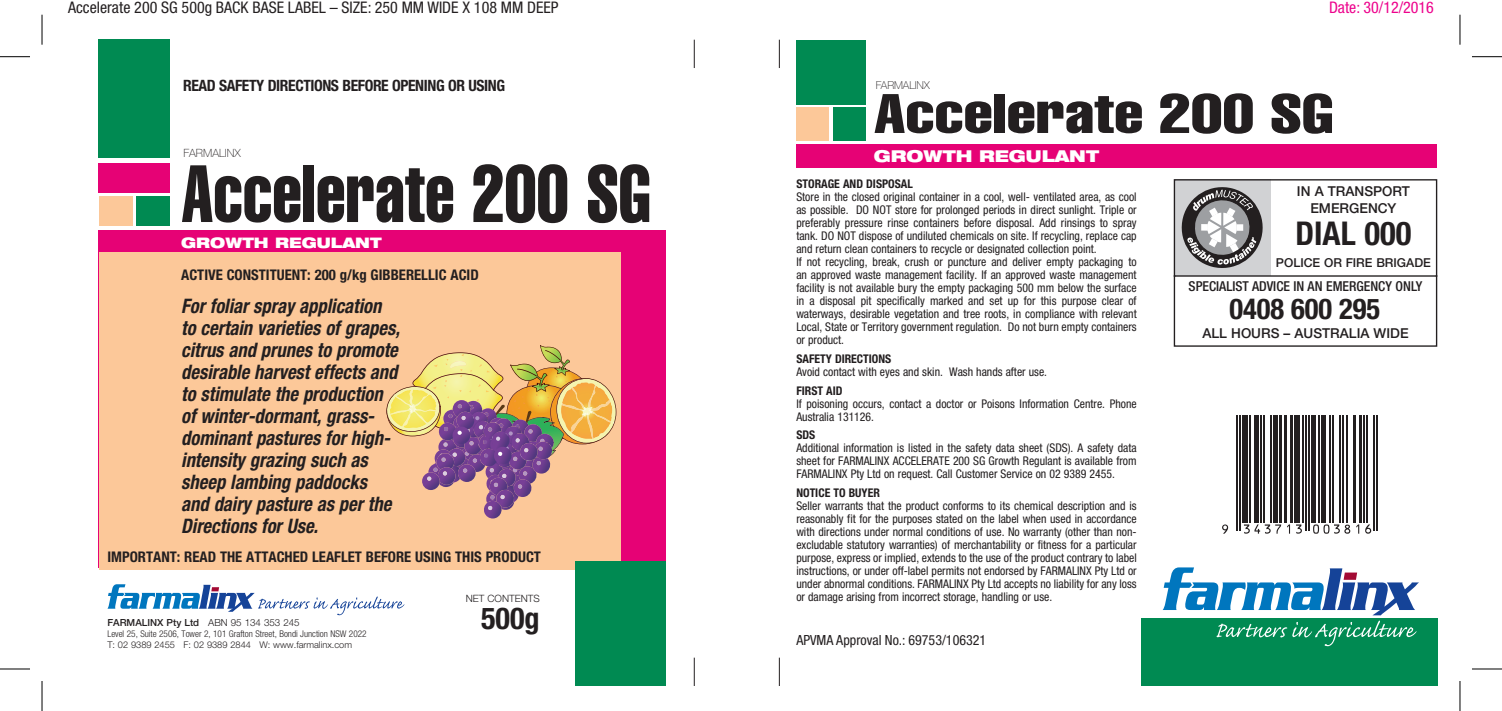
<style>
.page{position:relative;width:1502px;height:711px;background:#fff}
.page>*{position:absolute;margin:0;border:0;box-sizing:border-box;transform-origin:0 0}
.t1{font:extra-condensed 79.6px "Helvetica";color:#231f20;scale:.87 1}
.t2{font:extra-condensed 54.6px "Helvetica";color:#231f20;scale:1.25 1}
.t3{font:700 condensed 32.8px "Helvetica Neue";color:#231f20}
.t4{font:700 condensed 30.2px "Helvetica Neue";color:#231f20}
.t5{font:700 condensed 28.6px "Helvetica Neue";color:#231f20}
.t6{font:italic 700 condensed 20px/22px "Helvetica Neue";color:#231f20;scale:.93 1}
.t7{font:900 expanded 16.4px "Helvetica Neue";color:#fff}
.t8{font:condensed 16px "Helvetica Neue";color:#231f20}
.t9{font:condensed 16px "Helvetica Neue";color:#ed028c}
.t10{font:700 condensed 15.6px "Helvetica Neue";letter-spacing:-.025em;color:#231f20}
.t11{font:700 condensed 14.8px "Helvetica Neue";color:#231f20}
.t12{font:900 expanded 14.6px "Helvetica Neue";color:#fff}
.t13{font:condensed 14px "Helvetica Neue";color:#231f20}
.t14{font:500 13.6px/17.8px "Helvetica Neue";color:#231f20;text-align:center}
.t15{font:500 condensed 13.6px "Helvetica Neue";color:#231f20}
.t16{font:500 12.4px "Helvetica Neue";color:#231f20}
.t17{font:condensed 12px/13px "Helvetica Neue";color:#211d1e}
.t18{font:700 condensed 12px "Helvetica Neue";color:#211d1e}
.t19{font:100 11.4px "Helvetica Neue";color:#231f20}
.t20{font:100 11px "Helvetica Neue";letter-spacing:-.005em;color:#231f20}
.t21{font:300 10px "Helvetica Neue";color:#231f20}
.t22{font:500 9.8px "Helvetica Neue";color:#231f20}
.t23{font:300 condensed 9.2px "Helvetica Neue";color:#231f20}
.t24{font:300 9.2px "Helvetica Neue";color:#231f20}
.s1{font-weight:300}
</style>
<div class="page">
<svg style="left:107px;top:584px;width:297px;height:31px"></svg>
<div style="left:99px;top:230px;width:567px;height:337px;background:#e60275"></div>
<div style="left:99px;top:252px;width:521px;height:318px;background:#fcc899"></div>
<div style="left:99px;top:39px;width:71px;height:119px;background:#008a52"></div>
<div style="left:575px;top:562px;width:91px;height:124px;background:#008a52"></div>
<div style="left:99px;top:163px;width:71px;height:30px;background:#e60275"></div>
<div style="left:99px;top:196px;width:33px;height:30px;background:#fcc899"></div>
<div style="left:136px;top:196px;width:34px;height:30px;background:#008a52"></div>
<svg style="left:386px;top:345px;width:230px;height:174px"></svg>
<svg style="left:693px;top:40px;width:1px;height:28px"></svg>
<svg style="left:779px;top:40px;width:1px;height:28px"></svg>
<svg style="left:693px;top:658px;width:1px;height:28px"></svg>
<svg style="left:779px;top:658px;width:1px;height:28px"></svg>
<svg style="left:1173px;top:179px;width:264px;height:168px"></svg>
<div style="left:1140px;top:619px;width:297px;height:67px;background:#008a52"></div>
<div style="left:796px;top:144px;width:641px;height:24px;background:#e60275"></div>
<div style="left:796px;top:40px;width:69px;height:64px;background:#008a52"></div>
<div style="left:796px;top:108px;width:33px;height:33px;background:#fcc899"></div>
<div style="left:832px;top:108px;width:33px;height:33px;background:#008a52"></div>
<svg style="left:1228px;top:415px;width:150px;height:119px"></svg>
<hr style="left:1236px;top:415px;width:1px;height:115px;background:#231f20">
<hr style="left:1238px;top:415px;width:2px;height:115px;background:#231f20">
<div style="left:1241px;top:415px;width:6px;height:108px;background:#231f20"></div>
<hr style="left:1249px;top:415px;width:1px;height:108px;background:#231f20">
<div style="left:1253px;top:415px;width:5px;height:108px;background:#231f20"></div>
<hr style="left:1259px;top:415px;width:2px;height:108px;background:#231f20">
<hr style="left:1262px;top:415px;width:2px;height:108px;background:#231f20">
<hr style="left:1270px;top:415px;width:1px;height:108px;background:#231f20">
<hr style="left:1273px;top:415px;width:4px;height:108px;background:#231f20">
<hr style="left:1279px;top:415px;width:3px;height:108px;background:#231f20">
<hr style="left:1283px;top:415px;width:3px;height:108px;background:#231f20">
<hr style="left:1289px;top:415px;width:3px;height:108px;background:#231f20">
<div style="left:1294px;top:415px;width:6px;height:108px;background:#231f20"></div>
<hr style="left:1301px;top:415px;width:2px;height:108px;background:#231f20">
<hr style="left:1304px;top:415px;width:2px;height:115px;background:#231f20">
<hr style="left:1307px;top:415px;width:2px;height:115px;background:#231f20">
<div style="left:1310px;top:415px;width:5px;height:108px;background:#231f20"></div>
<hr style="left:1318px;top:415px;width:1px;height:108px;background:#231f20">
<hr style="left:1321px;top:415px;width:4px;height:108px;background:#231f20">
<hr style="left:1328px;top:415px;width:2px;height:108px;background:#231f20">
<hr style="left:1331px;top:415px;width:2px;height:108px;background:#231f20">
<hr style="left:1339px;top:415px;width:1px;height:108px;background:#231f20">
<hr style="left:1342px;top:415px;width:1px;height:108px;background:#231f20">
<hr style="left:1346px;top:415px;width:1px;height:108px;background:#231f20">
<hr style="left:1352px;top:415px;width:3px;height:108px;background:#231f20">
<hr style="left:1358px;top:415px;width:3px;height:108px;background:#231f20">
<hr style="left:1363px;top:415px;width:1px;height:108px;background:#231f20">
<hr style="left:1366px;top:415px;width:1px;height:108px;background:#231f20">
<hr style="left:1373px;top:415px;width:1px;height:115px;background:#231f20">
<hr style="left:1376px;top:415px;width:1px;height:115px;background:#231f20">
<svg style="left:1222px;top:524px;width:6px;height:10px"></svg>
<svg style="left:1243px;top:524px;width:38px;height:10px"></svg>
<svg style="left:1287px;top:524px;width:2px;height:10px"></svg>
<svg style="left:1295px;top:524px;width:6px;height:10px"></svg>
<svg style="left:1312px;top:524px;width:38px;height:10px"></svg>
<svg style="left:1356px;top:524px;width:3px;height:10px"></svg>
<svg style="left:1365px;top:524px;width:6px;height:10px"></svg>
<svg style="left:1162px;top:567px;width:256px;height:48px"></svg>
<svg style="left:1216px;top:621px;width:200px;height:25px"></svg>
<hr style="left:0;top:56px;width:30px;height:1px;background:#000">
<hr style="left:1471px;top:56px;width:30px;height:1px;background:#000">
<hr style="left:0;top:669px;width:30px;height:1px;background:#000">
<hr style="left:1471px;top:669px;width:30px;height:1px;background:#000">
<hr style="left:42px;top:15px;width:1px;height:30px;background:#000">
<hr style="left:42px;top:681px;width:1px;height:30px;background:#000">
<hr style="left:1459px;top:15px;width:1px;height:30px;background:#000">
<hr style="left:1459px;top:681px;width:1px;height:30px;background:#000">
<h3 class="t8" style="left:68px;top:-2px;width:492px">Accelerate 200 SG 500g BACK BASE LABEL – SIZE: 250 MM WIDE X 108 MM DEEP</h3>
<h3 class="t9" style="left:1328px;top:-2px;width:106px">Date: 30/12/2016</h3>
<p class="t10" style="left:183px;top:76px;width:323px">READ SAFETY DIRECTIONS BEFORE OPENING OR USING</p>
<p class="t19" style="left:183px;top:147px;width:59px">FARMALINX</p>
<h1 class="t1" style="left:181px;top:143px;width:541px">Accelerate 200 SG</h1>
<p class="t12" style="left:181px;top:233px;width:202px">GROWTH REGULANT</p>
<p class="t11" style="left:181px;top:266px;width:299px">ACTIVE CONSTITUENT: 200 g/kg GIBBERELLIC ACID</p>
<p class="t6" style="left:181px;top:294px;width:236px">For foliar spray application to certain varieties of grapes, citrus and prunes to promote desirable harvest effects and to stimulate the production of winter-dormant, grass&shy;dominant pastures for high&shy;intensity grazing such as sheep lambing paddocks<br>and dairy pasture as per the<br>Directions for Use.</p>
<p class="t11" style="left:107px;top:548px;width:435px">IMPORTANT: READ THE ATTACHED LEAFLET BEFORE USING THIS PRODUCT</p>
<p class="t21" style="left:466px;top:593px;width:75px">NET CONTENTS</p>
<p class="t22" style="left:107px;top:616px;width:194px">FARMALINX Pty Ltd <span class="s1">ABN 95 134 353 245</span></p>
<h3 class="t4" style="left:481px;top:600px;width:60px">500g</h3>
<p class="t23" style="left:107px;top:628px;width:261px">Level 25, Suite 2506, Tower 2, 101 Grafton Street, Bondi Junction NSW 2022</p>
<p class="t24" style="left:107px;top:639px;width:246px">T: 02 9389 2455 F: 02 9389 2844 W: www.farmalinx.com</p>
<p class="t20" style="left:875px;top:79px;width:56px">FARMALINX</p>
<h2 class="t2" style="left:873px;top:79px;width:369px">Accelerate 200 SG</h2>
<h3 class="t7" style="left:873px;top:146px;width:227px">GROWTH REGULANT</h3>
<p class="t18" style="left:796px;top:177px;width:118px">STORAGE AND DISPOSAL</p>
<p class="t17" style="left:796px;top:191px;width:342px">Store in the closed original container in a cool, well- ventilated area, as cool as possible. DO NOT store for prolonged periods in direct sunlight. Triple or preferably pressure rinse containers before disposal. Add rinsings to spray tank. DO NOT dispose of undiluted chemicals on site. If recycling, replace cap and return clean containers to recycle or designated collection point.<br>If not recycling, break, crush or puncture and deliver empty packaging to an approved waste management facility. If an approved waste management facility is not available bury the empty packaging 500 mm below the surface in a disposal pit specifically marked and set up for this purpose clear of waterways, desirable vegetation and tree roots, in compliance with relevant Local, State or Territory government regulation. Do not burn empty containers or product.</p>
<p class="t18" style="left:796px;top:352px;width:96px">SAFETY DIRECTIONS</p>
<p class="t17" style="left:796px;top:365px;width:252px">Avoid contact with eyes and skin. Wash hands after use.</p>
<p class="t18" style="left:796px;top:383px;width:48px">FIRST AID</p>
<p class="t17" style="left:796px;top:397px;width:342px">If poisoning occurs, contact a doctor or Poisons Information Centre. Phone<br>Australia 131126.</p>
<p class="t18" style="left:796px;top:428px;width:20px">SDS</p>
<p class="t17" style="left:796px;top:442px;width:342px;text-align:justify">Additional information is listed in the safety data sheet (SDS). A safety data sheet for FARMALINX ACCELERATE 200 SG Growth Regulant is available from FARMALINX Pty Ltd on request. Call Customer Service on 02 9389 2455.</p>
<p class="t18" style="left:796px;top:486px;width:85px">NOTICE TO BUYER</p>
<p class="t17" style="left:796px;top:499px;width:342px;text-align:justify">Seller warrants that the product conforms to its chemical description and is reasonably fit for the purposes stated on the label when used in accordance with directions under normal conditions of use. No warranty (other than non&shy;excludable statutory warranties) of merchantability or fitness for a particular purpose, express or implied, extends to the use of the product contrary to label instructions, or under off-label permits not endorsed by FARMALINX Pty Ltd or under abnormal conditions. FARMALINX Pty Ltd accepts no liability for any loss or damage arising from incorrect storage, handling or use.</p>
<p class="t13" style="left:796px;top:632px;width:191px">APVMA Approval No.: 69753/106321</p>
<p class="t14" style="left:1296px;top:182px;width:114px">IN A TRANSPORT<br>EMERGENCY</p>
<h3 class="t3" style="left:1295px;top:213px;width:117px">DIAL 000</h3>
<p class="t16" style="left:1275px;top:255px;width:156px">POLICE OR FIRE BRIGADE</p>
<p class="t15" style="left:1188px;top:278px;width:235px">SPECIALIST ADVICE IN AN EMERGENCY ONLY</p>
<h3 class="t5" style="left:1229px;top:292px;width:152px">0408 600 295</h3>
<p class="t14" style="left:1202px;top:324px;width:208px">ALL HOURS – AUSTRALIA WIDE</p>
</div>
